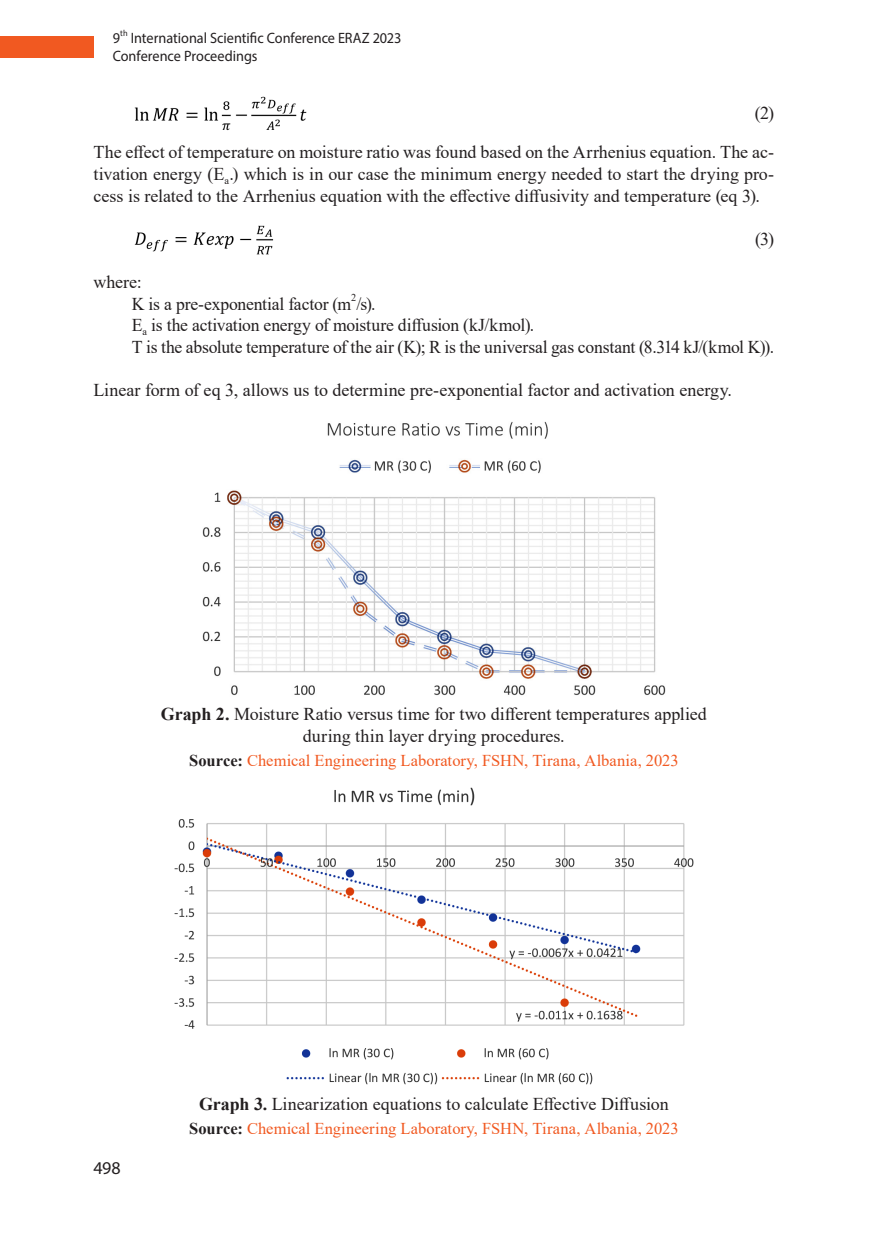
<style>
.page{position:relative;width:872px;height:1234px;background:#fff}
.page>*{position:absolute;margin:0;border:0;box-sizing:border-box;transform-origin:0 0}
.Potpis{font:18px/21.6px "Times New Roman";color:#231f20;text-align:justify}
.Nabrajanje_Literatur{font:18px "Times New Roman";letter-spacing:-.015em;color:#231f20}
.Formula{font:18px "Times New Roman";color:#231f20}
.t1{font:18px "Myriad Pro";color:#231f20}
.Izvor{font:16.5px "Times New Roman";letter-spacing:.005em;color:#f15921}
.t2{font:15px/18px "Myriad Pro";color:#231f20;scale:.95 1}
.Nabrajanje_Literatur-2{font:10.5px "Times New Roman";color:#231f20}
.t3{font:8.7px "Myriad Pro";color:#231f20;scale:.95 1}
.s1{font-weight:700}
.s2{font-weight:700;color:#231f20}
</style>
<div class="page">
<div style="left:0;top:36px;width:94px;height:21px;background:#f15921"></div>
<img style="left:134px;top:96px;width:173px;height:35px">
<img style="left:134px;top:225px;width:140px;height:30px">
<img style="left:202px;top:421px;width:464px;height:275px">
<img style="left:174px;top:787px;width:520px;height:298px">
<p class="t3" style="left:120px;top:28px;width:9px">th</p>
<p class="t2" style="left:113px;top:29px;width:305px;text-indent:18px">International Scientific Conference ERAZ 2023<br>Conference Proceedings</p>
<p class="t2" style="left:113px;top:29px;width:9px">9</p>
<p class="Formula" style="left:755px;top:101px;width:21px">(2)</p>
<p class="Potpis" style="left:94px;top:141px;width:682px">The effect of temperature on moisture ratio was found based on the Arrhenius equation. The ac&shy;tivation energy (E<sub>a</sub>.) which is in our case the minimum energy needed to start the drying pro&shy;cess is related to the Arrhenius equation with the effective diffusivity and temperature (eq 3).</p>
<p class="Formula" style="left:755px;top:226px;width:21px">(3)</p>
<p class="Potpis" style="left:94px;top:271px;width:50px">where:</p>
<p class="Nabrajanje_Literatur" style="left:132px;top:291px;width:245px">K is a pre-exponential factor (m /s).</p>
<p class="Nabrajanje_Literatur-2" style="left:351px;top:290px;width:7px">2</p>
<p class="Nabrajanje_Literatur" style="left:132px;top:312px;width:404px">E<sub>a</sub> is the activation energy of moisture diffusion (kJ/kmol).</p>
<p class="Nabrajanje_Literatur" style="left:132px;top:334px;width:644px">T is the absolute temperature of the air (K); R is the universal gas constant (8.314 kJ/(kmol K)).</p>
<p class="Potpis" style="left:94px;top:379px;width:640px">Linear form of eq 3, allows us to determine pre-exponential factor and activation energy.</p>
<p class="Potpis" style="left:161px;top:703px;width:547px;text-align:center"><span class="s1">Graph 2.</span> Moisture Ratio versus time for two different temperatures applied during thin layer drying procedures.</p>
<p class="Izvor" style="left:189px;top:748px;width:491px"><span class="s2">Source:</span> Chemical Engineering Laboratory, FSHN, Tirana, Albania, 2023</p>
<p class="t1" style="left:94px;top:1156px;width:29px">498</p>
<p class="Potpis" style="left:199px;top:1091px;width:471px"><span class="s1">Graph 3.</span> Linearization equations to calculate Effective Diffusion</p>
<p class="Izvor" style="left:189px;top:1116px;width:491px"><span class="s2">Source:</span> Chemical Engineering Laboratory, FSHN, Tirana, Albania, 2023</p>
</div>
